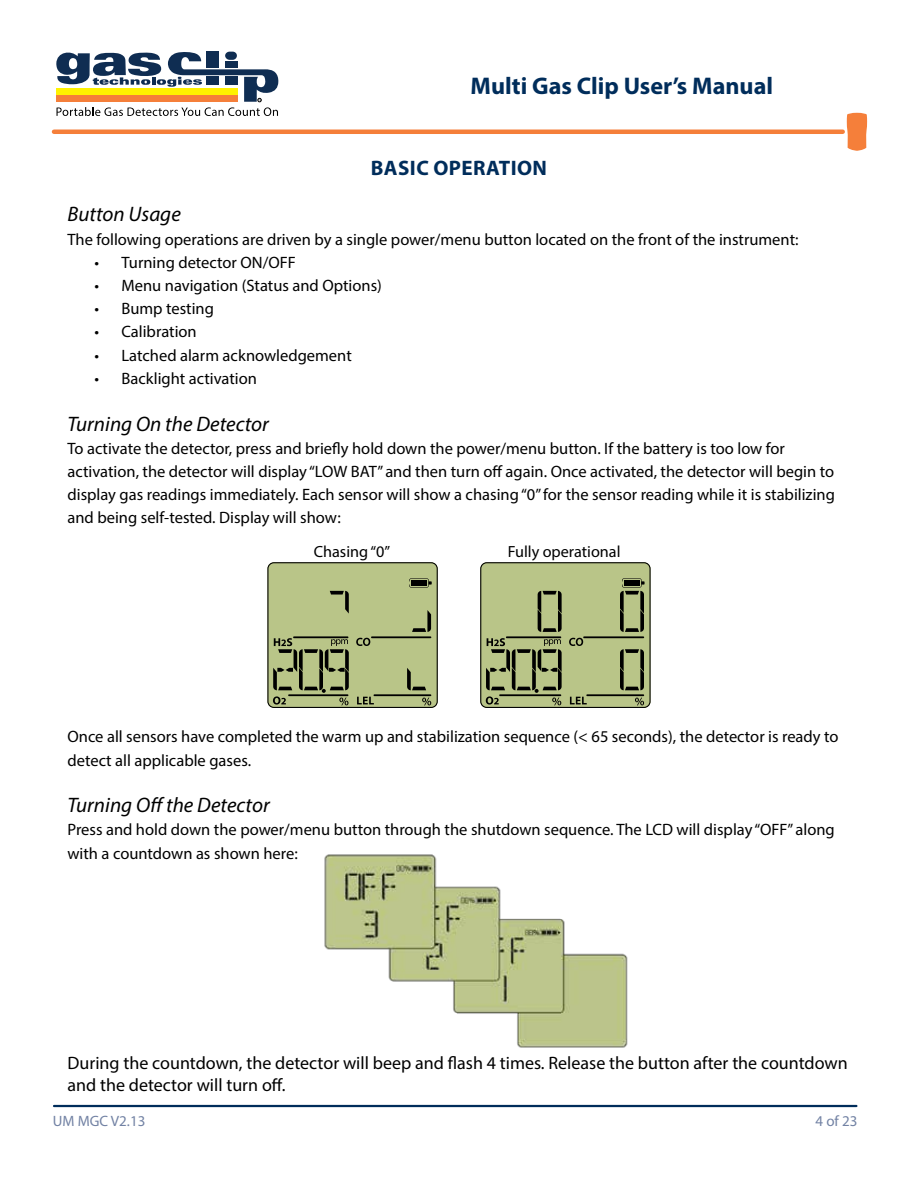
<style>
.page{position:relative;width:918px;height:1188px;background:#fff}
.page>*{position:absolute;margin:0;border:0;box-sizing:border-box;transform-origin:0 0}
.t1{font:700 24.15px "Myriad Pro";color:#002d5b}
.t2{font:italic 21px "Myriad Pro";color:#000}
.t3{font:700 21px "Myriad Pro";letter-spacing:.02em;color:#002d5b}
.t4{font:18px/21.6px "Myriad Pro";color:#000}
.t5{font:16.5px/23.2px "Myriad Pro";color:#000}
.t6{font:16.2px "Myriad Pro";color:#000}
.t7{font:15px "Myriad Pro";color:#7282a4}
</style>
<div class="page">
<hr style="left:54px;top:130px;width:789px;height:4px;background:#f57f3a">
<hr style="left:54px;top:1105px;width:802px;height:2px;background:#002d5b">
<svg style="left:56px;top:51px;width:222px;height:65px"></svg>
<svg style="left:847px;top:113px;width:20px;height:38px"></svg>
<svg style="left:267px;top:562px;width:171px;height:146px;background:#a3ae78"></svg>
<svg style="left:480px;top:562px;width:171px;height:146px;background:#9da774"></svg>
<img style="left:324px;top:854px;width:304px;height:194px">
<h1 class="t1" style="left:471px;top:70px;width:304px">Multi Gas Clip User’s Manual</h1>
<p class="t3" style="left:371px;top:154px;width:178px">BASIC OPERATION</p>
<p class="t2" style="left:67px;top:201px;width:115px">Button Usage</p>
<p class="t5" style="left:68px;top:227px;width:733px">The following operations are driven by a single power/menu button located on the front of the instrument:</p>
<p class="t5" style="left:94px;top:250px;width:203px">• Turning detector ON/OFF</p>
<p class="t5" style="left:94px;top:274px;width:289px">• Menu navigation (Status and Options)</p>
<p class="t5" style="left:94px;top:297px;width:121px">• Bump testing</p>
<p class="t5" style="left:94px;top:320px;width:104px">• Calibration</p>
<p class="t5" style="left:94px;top:343px;width:259px">• Latched alarm acknowledgement</p>
<p class="t5" style="left:94px;top:367px;width:164px">• Backlight activation</p>
<p class="t2" style="left:68px;top:410px;width:203px">Turning On the Detector</p>
<p class="t5" style="left:68px;top:436px;width:769px">To activate the detector, press and briefly hold down the power/menu button. If the battery is too low for activation, the detector will display “LOW BAT” and then turn off again. Once activated, the detector will begin to display gas readings immediately. Each sensor will show a chasing “0” for the sensor reading while it is stabilizing and being self-tested. Display will show:</p>
<p class="t6" style="left:314px;top:542px;width:78px">Chasing “0”</p>
<p class="t6" style="left:508px;top:542px;width:114px">Fully operational</p>
<p class="t5" style="left:68px;top:725px;width:773px">Once all sensors have completed the warm up and stabilization sequence (&lt; 65 seconds), the detector is ready to detect all applicable gases.</p>
<p class="t2" style="left:68px;top:792px;width:204px">Turning Off the Detector</p>
<p class="t5" style="left:68px;top:818px;width:769px">Press and hold down the power/menu button through the shutdown sequence. The LCD will display “OFF” along with a countdown as shown here:</p>
<p class="t4" style="left:68px;top:1052px;width:782px">During the countdown, the detector will beep and flash 4 times. Release the button after the countdown and the detector will turn off.</p>
<p class="t7" style="left:53px;top:1112px;width:94px">UM MGC V2.13</p>
<p class="t7" style="left:816px;top:1112px;width:44px">4 of 23</p>
</div>
